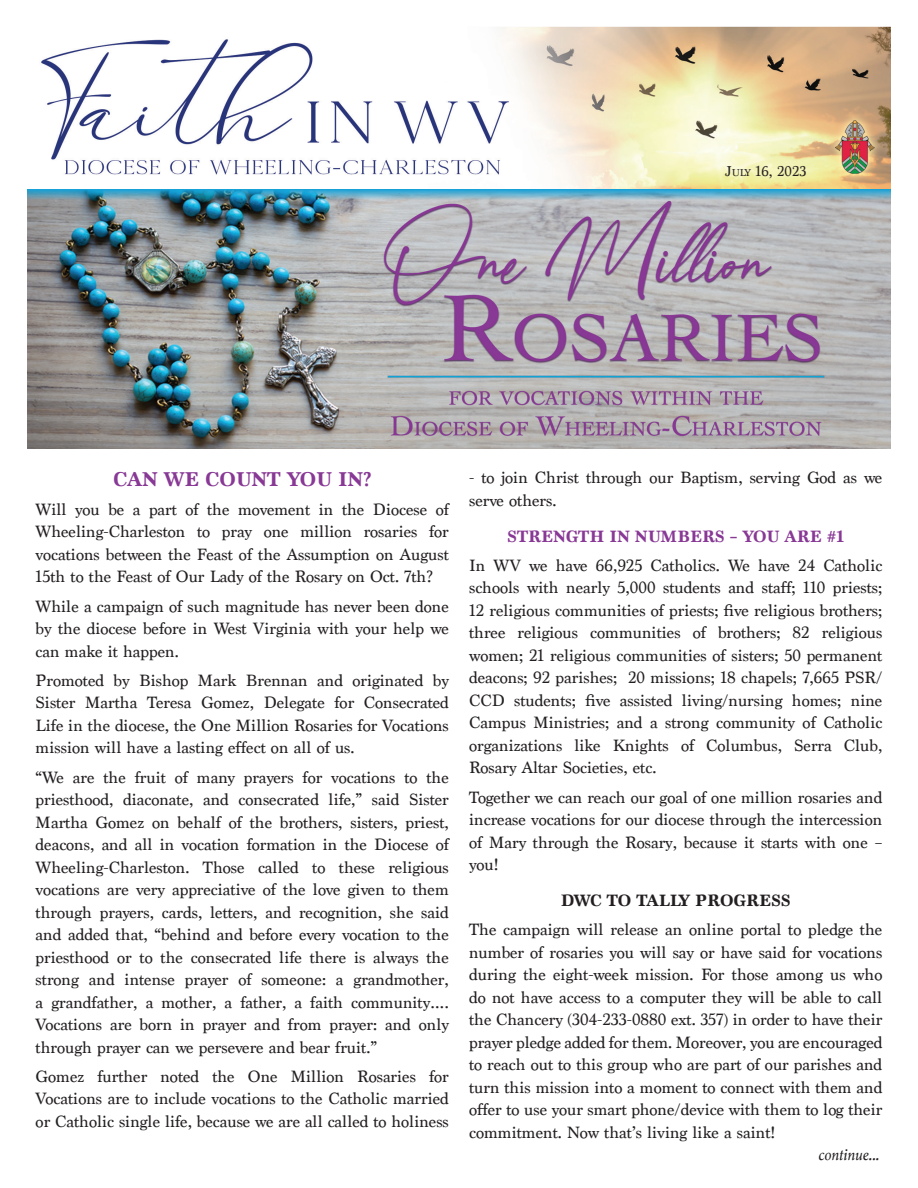
<style>
.page{position:relative;width:918px;height:1188px;background:#fff}
.page>*{position:absolute;margin:0;border:0;box-sizing:border-box;transform-origin:0 0}
.Body{font:700 21px "Marion";color:#883895}
.Body-2{font:17.25px/22.5px "Marion";color:#231f20;text-align:justify}
.Body-3{font:700 17.25px "Marion";color:#883895}
.Body-4{font:700 17.25px "Marion";color:#231f20}
.Body-5{font:italic 17.25px "Marion";color:#231f20}
.t1{font:15px "Marion";color:#231f20}
.s1{font-size:10.5px}
</style>
<div class="page">
<img style="left:27px;top:27px;width:864px;height:422px">
<img style="left:27px;top:189px;width:864px;height:11px">
<p class="t1" style="left:725px;top:162px;width:83px">J<span class="s1">uly</span> 16, 2023</p>
<p class="Body" style="left:113px;top:466px;width:260px">CAN WE COUNT YOU IN?</p>
<p class="Body-2" style="left:36px;top:498px;width:415px">Will you be a part of the movement in the Diocese of Wheeling-Charleston to pray one million rosaries for vocations between the Feast of the Assumption on August 15th to the Feast of Our Lady of the Rosary on Oct. 7th?</p>
<p class="Body-2" style="left:36px;top:595px;width:415px">While a campaign of such magnitude has never been done by the diocese before in West Virginia with your help we can make it happen.</p>
<p class="Body-2" style="left:36px;top:669px;width:415px">Promoted by Bishop Mark Brennan and originated by Sister Martha Teresa Gomez, Delegate for Consecrated Life in the diocese, the One Million Rosaries for Vocations mission will have a lasting effect on all of us.</p>
<p class="Body-2" style="left:36px;top:766px;width:415px">“We are the fruit of many prayers for vocations to the priesthood, diaconate, and consecrated life,” said Sister Martha Gomez on behalf of the brothers, sisters, priest, deacons, and all in vocation formation in the Diocese of Wheeling-Charleston. Those called to these religious vocations are very appreciative of the love given to them through prayers, cards, letters, and recognition, she said and added that, “behind and before every vocation to the priesthood or to the consecrated life there is always the strong and intense prayer of someone: a grandmother, a grandfather, a mother, a father, a faith community….<br>Vocations are born in prayer and from prayer: and only through prayer can we persevere and bear fruit.”</p>
<p class="Body-2" style="left:36px;top:1065px;width:415px">Gomez further noted the One Million Rosaries for Vocations are to include vocations to the Catholic married or Catholic single life, because we are all called to holiness</p>
<p class="Body-2" style="left:469px;top:466px;width:415px">- to join Christ through our Baptism, serving God as we serve others.</p>
<p class="Body-3" style="left:507px;top:526px;width:339px">STRENGTH IN NUMBERS – YOU ARE #1</p>
<p class="Body-2" style="left:469px;top:554px;width:415px">In WV we have 66,925 Catholics. We have 24 Catholic schools with nearly 5,000 students and staff; 110 priests; 12 religious communities of priests; five religious brothers; three religious communities of brothers; 82 religious women; 21 religious communities of sisters; 50 permanent deacons; 92 parishes; 20 missions; 18 chapels; 7,665 PSR/ CCD students; five assisted living/nursing homes; nine Campus Ministries; and a strong community of Catholic organizations like Knights of Columbus, Serra Club, Rosary Altar Societies, etc.</p>
<p class="Body-2" style="left:469px;top:786px;width:415px">Together we can reach our goal of one million rosaries and increase vocations for our diocese through the intercession of Mary through the Rosary, because it starts with one – you!</p>
<p class="Body-4" style="left:561px;top:890px;width:231px">DWC TO TALLY PROGRESS</p>
<p class="Body-2" style="left:469px;top:919px;width:415px">The campaign will release an online portal to pledge the number of rosaries you will say or have said for vocations during the eight-week mission. For those among us who do not have access to a computer they will be able to call the Chancery (304-233-0880 ext. 357) in order to have their prayer pledge added for them. Moreover, you are encouraged to reach out to this group who are part of our parishes and turn this mission into a moment to connect with them and offer to use your smart phone/device with them to log their commitment. Now that’s living like a saint!</p>
<p class="Body-5" style="left:818px;top:1143px;width:63px">continue...</p>
</div>
